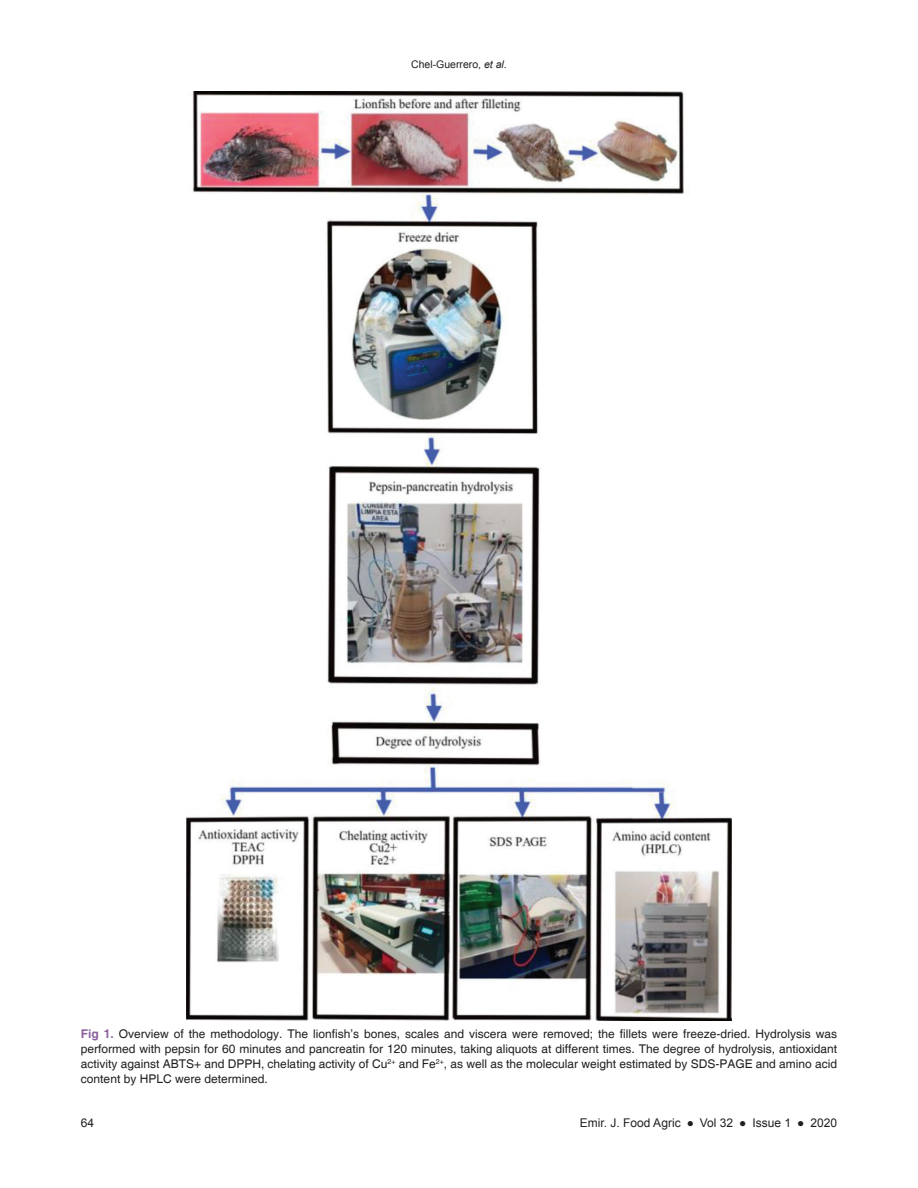
<style>
.page{position:relative;width:918px;height:1188px;background:#fff}
.page>*{position:absolute;margin:0;border:0;box-sizing:border-box;transform-origin:0 0}
.FGC{font:12px/15px "Helvetica";color:#231f20;text-align:justify}
.RF_R{font:12px "Arial";color:#231f20}
.t1{font:10.5px "Arial";color:#231f20}
.s1{font-style:italic}
.s2{font-weight:700;color:#8a5f9d}
</style>
<div class="page">
<img style="left:187px;top:92px;width:544px;height:928px">
<p class="t1" style="left:411px;top:58px;width:97px">Chel-Guerrero, <span class="s1">et al</span>.</p>
<p class="FGC" style="left:81px;top:1027px;width:758px"><span class="s2">Fig 1.</span> Overview of the methodology. The lionfish’s bones, scales and viscera were removed; the fillets were freeze-dried. Hydrolysis was performed with pepsin for 60 minutes and pancreatin for 120 minutes, taking aliquots at different times. The degree of hydrolysis, antioxidant activity against ABTS+ and DPPH, chelating activity of Cu<sup>2+</sup> and Fe<sup>2+</sup>, as well as the molecular weight estimated by SDS-PAGE and amino acid content by HPLC were determined.</p>
<p class="RF_R" style="left:81px;top:1115px;width:15px">64</p>
<p class="RF_R" style="left:580px;top:1115px;width:259px">Emir. J. Food Agric ● Vol 32 ● Issue 1 ● 2020</p>
</div>
